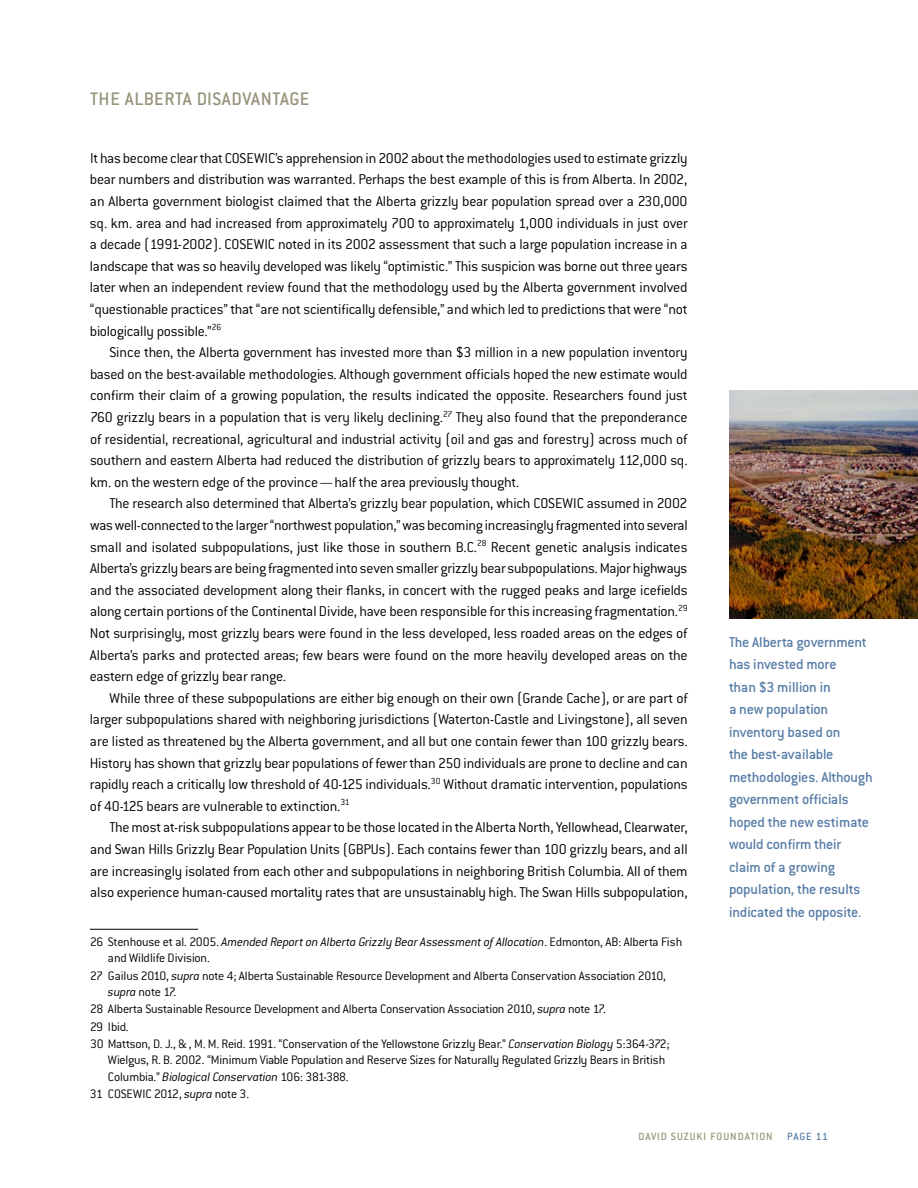
<style>
.page{position:relative;width:918px;height:1188px;background:#fff}
.page>*{position:absolute;margin:0;border:0;box-sizing:border-box;transform-origin:0 0}
.t1{font:500 19.95px "Conduit ITC";letter-spacing:.03em;color:#97947b}
.t2{font:500 15.75px/22.5px "Conduit ITC";letter-spacing:-.015em;color:#587da7}
.t3{font:300 15.6px/21.6px "Conduit ITC";letter-spacing:-.015em;color:#000;text-align:justify}
.t4{font:300 13.5px "Conduit ITC";letter-spacing:-.015em;color:#000}
.t5{font:italic 300 13.5px "Conduit ITC";letter-spacing:-.015em;color:#000}
.t6{font:500 11.55px "Conduit ITC";letter-spacing:.09em;color:#97947b}
.t7{font:500 11.55px "Conduit ITC";color:#587da7}
.s1{font-style:normal}
.s2{font-style:italic}
</style>
<div class="page">
<hr style="left:90px;top:929px;width:108px;height:1px;background:#000">
<img style="left:729px;top:391px;width:189px;height:228px">
<p class="t1" style="left:90px;top:88px;width:172px">The Albe rta Disadvantage</p>
<p class="t3" style="left:90px;top:147px;width:599px">It has become clear that COSEWI C’s apprehension in 2002 about the methodologies used to estimate grizzly bear numbers and distribution was warranted. Perhaps the best example of this is from Alberta. I n 2002, an Alberta government biologist claimed that the Alberta grizzly bear population spread over a 230,000 sq. km. area and had increased from approximately 700 to approximately 1,000 individuals in just over a decade (1991-2002). COSEWI C noted in its 2002 assessment that such a large population increase in a landscape that was so heavily developed was likely “optimistic.” This suspicion was borne out three years later when an independent review found that the methodology used by the Alberta government involved “questionable practices” that “are not scientifically defensible,” and which led to predictions that were “not biologically possible.”<sup>26</sup></p>
<p class="t3" style="left:90px;top:342px;width:599px;text-indent:20px">Since then, the Alberta government has invested more than $3 million in a new population inventory based on the best-available methodologies. Although government officials hoped the new estimate would confirm their claim of a growing population, the results indicated the opposite. Researchers found just 760 grizzly bears in a population that is very likely declining.<sup>27</sup> They also found that the preponderance of residential, recreational, agricultural and industrial activity (oil and gas and forestry) across much of southern and eastern Alberta had reduced the distribution of grizzly bears to approximately 112,000 sq. km. on the western edge of the province—half the area previously thought.</p>
<p class="t3" style="left:90px;top:493px;width:599px;text-indent:20px">The research also determined that Alberta’s grizzly bear population, which COSEWI C assumed in 2002 was well-connected to the larger “northwest population,” was becoming increasingly fragmented into several small and isolated subpopulations, just like those in southern B.C.<sup>28</sup> Recent genetic analysis indicates Alberta’s grizzly bears are being fragmented into seven smaller grizzly bear subpopulations. Major highways and the associated development along their flanks, in concert with the rugged peaks and large icefields along certain portions of the Continental Divide, have been responsible for this increasing fragmentation.<sup>29<br></sup>Not surprisingly, most grizzly bears were found in the less developed, less roaded areas on the edges of Alberta’s parks and protected areas; few bears were found on the more heavily developed areas on the eastern edge of grizzly bear range.</p>
<p class="t3" style="left:90px;top:687px;width:599px;text-indent:20px">While three of these subpopulations are either big enough on their own (Grande Cache), or are part of larger subpopulations shared with neighboring jurisdictions (Waterton-Castle and Livingstone), all seven are listed as threatened by the Alberta government, and all but one contain fewer than 100 grizzly bears.<br>History has shown that grizzly bear populations of fewer than 250 individuals are prone to decline and can rapidly reach a critically low threshold of 40-125 individuals.<sup>30</sup> Without dramatic intervention, populations of 40-125 bears are vulnerable to extinction.<sup>31</sup></p>
<p class="t3" style="left:90px;top:817px;width:599px;text-indent:19px">The most at-risk subpopulations appear to be those located in the Alberta North, Yellowhead, Clearwater, and Swan Hills Grizzly Bear Population Units (GBPUs). Each contains fewer than 100 grizzly bears, and all are increasingly isolated from each other and subpopulations in neighboring British Columbia. All of them also experience human-caused mortality rates that are unsustainably high. The Swan Hills subpopulation,</p>
<p class="t5" style="left:90px;top:934px;width:594px"><span class="s1">26 Stenhouse et al. 2005.</span> Amended Report on Alberta Grizzly Bear Assessment of Allocation<span class="s1">. Edmonton, AB: Alberta Fish</span></p>
<p class="t4" style="left:108px;top:951px;width:103px">and Wildlife Division.</p>
<p class="t4" style="left:90px;top:968px;width:578px">27 Gailus 2010, <span class="s2">supra</span> note 4; Alberta Sustainable Resource Development and Alberta Conservation Association 2010,</p>
<p class="t4" style="left:108px;top:984px;width:70px"><span class="s2">supra</span> note 17.</p>
<p class="t4" style="left:90px;top:1002px;width:517px">28 Alberta Sustainable Resource Development and Alberta Conservation Association 2010, <span class="s2">supra</span> note 17.</p>
<p class="t4" style="left:90px;top:1019px;width:40px">29 I bid.</p>
<p class="t4" style="left:90px;top:1036px;width:581px">30 Mattson, D. J., &amp; , M. M. Reid. 1991. “Conservation of the Yellowstone Grizzly Bear.” <span class="s2">Conservation Biology</span> 5:364-372;</p>
<p class="t4" style="left:108px;top:1053px;width:559px">Wielgus, R. B. 2002. “Minimum Viable Population and Reserve Sizes for Naturally Regulated Grizzly Bears in British</p>
<p class="t4" style="left:108px;top:1069px;width:242px">Columbia.” <span class="s2">Biological Conservation</span> 106: 381-388.</p>
<p class="t4" style="left:90px;top:1086px;width:161px">31 COSEWI C 2012, <span class="s2">supra</span> note 3.</p>
<p class="t2" style="left:729px;top:630px;width:145px">The Alberta government has invested more<br>than $3 million in<br>a new population inventory based on<br>the best-available methodologies. Although government officials hoped the new estimate would confirm their claim of a growing population, the results indicated the opposite.</p>
<p class="t6" style="left:638px;top:1130px;width:99px">david suzuki foundat</p>
<p class="t6" style="left:756px;top:1130px;width:18px">ioN</p>
<p class="t7" style="left:787px;top:1130px;width:14px">Page</p>
<p class="t7" style="left:816px;top:1130px;width:14px">11</p>
</div>
